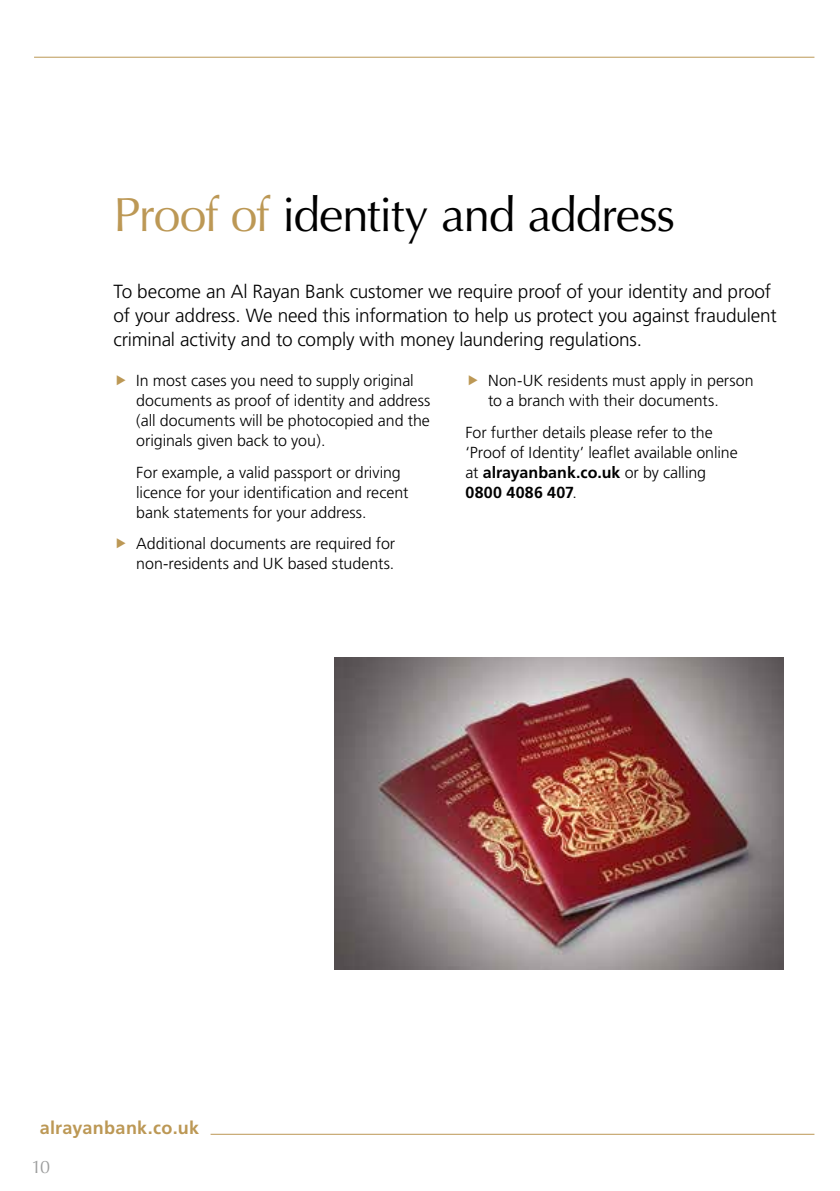
<style>
.page{position:relative;width:840px;height:1191px;background:#fff}
.page>*{position:absolute;margin:0;border:0;box-sizing:border-box;transform-origin:0 0}
.t1{font:48px "Optima";letter-spacing:-.025em;color:#000}
.t2{font:300 19px/24px "Frutiger";letter-spacing:-.01em;color:#000}
.t3{font:700 18px "Frutiger";letter-spacing:.015em;color:#bc9855}
.t4{font:18px "Optima";color:#9c9d9d}
.t5{font:300 16px/20px "Frutiger";letter-spacing:-.005em;color:#000}
.s1{color:#bc9855}
.s2{font-weight:700}
</style>
<div class="page">
<hr style="left:34px;top:57px;width:780px;height:1px;background:#bc9855">
<hr style="left:210px;top:1133px;width:604px;height:1px;background:#bc9855">
<img style="left:334px;top:658px;width:448px;height:311px">
<h1 class="t1" style="left:113px;top:187px;width:562px"><span class="s1">Proof of</span> identity and address</h1>
<p class="t2" style="left:113px;top:279px;width:664px">To become an Al Rayan Bank customer we require proof of your identity and proof of your address. We need this information to help us protect you against fraudulent criminal activity and to comply with money laundering regulations.</p>
<p class="t5" style="left:136px;top:371px;width:295px">In most cases you need to supply original documents as proof of identity and address (all documents will be photocopied and the originals given back to you).</p>
<p class="t5" style="left:136px;top:462px;width:273px">For example, a valid passport or driving licence for your identification and recent bank statements for your address.</p>
<p class="t5" style="left:136px;top:534px;width:260px">Additional documents are required for non-residents and UK based students.</p>
<p class="t5" style="left:488px;top:371px;width:267px">Non-UK residents must apply in person to a branch with their documents.</p>
<p class="t5" style="left:465px;top:422px;width:274px">For further details please refer to the ‘Proof of Identity’ leaflet available online at <span class="s2">alrayanbank.co.uk</span> or by calling <span class="s2">0800 4086 407</span>.</p>
<p class="t3" style="left:40px;top:1117px;width:161px">alrayanbank.co.uk</p>
<p class="t4" style="left:31px;top:1156px;width:20px">10</p>
</div>
